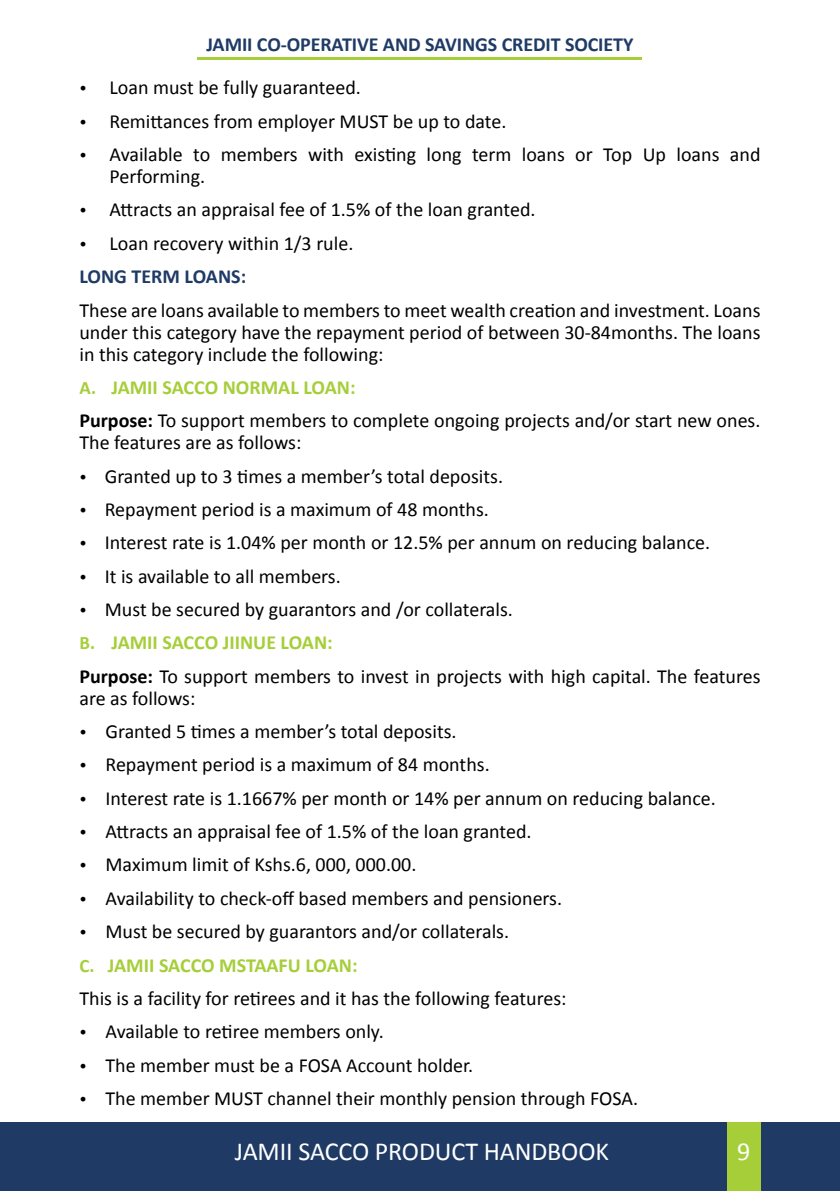
<style>
.page{position:relative;width:840px;height:1191px;background:#fff}
.page>*{position:absolute;margin:0;border:0;box-sizing:border-box;transform-origin:0 0}
.t1{font:26px "Calibri";letter-spacing:-.005em;color:#fff}
.t2{font:20px/33.4px "Calibri";color:#000}
.t3{font:700 20px "Calibri";letter-spacing:-.005em;color:#1f3b65}
.s1{font-weight:700;color:#1f3b65}
.s2{font-weight:700;font-size:19px;color:#a6ce39}
.s3{font-weight:700;color:#a6ce39}
.s4{font-weight:700}
</style>
<div class="page">
<div style="left:0;top:1123px;width:839px;height:68px;background:#1f3b65"></div>
<div style="left:726px;top:1123px;width:34px;height:68px;background:#a6ce39"></div>
<hr style="left:198px;top:57px;width:444px;height:2px;background:#a6ce39">
<p class="t3" style="left:206px;top:31px;width:428px">JAMII CO-OPERATIVE AND SAVINGS CREDIT SOCIETY</p>
<p class="t2" style="left:79px;top:71px;width:283px">• Loan must be fully guaranteed.</p>
<p class="t2" style="left:79px;top:104px;width:428px">• Remittances from employer MUST be up to date.</p>
<p class="t2" style="left:109px;top:143px;width:652px;line-height:22px;text-indent:-30px">• Available to members with existing long term loans or Top Up loans and<br>Performing.</p>
<p class="t2" style="left:79px;top:193px;width:457px">• Attracts an appraisal fee of 1.5% of the loan granted.</p>
<p class="t2" style="left:79px;top:226px;width:275px">• Loan recovery within 1/3 rule.<br><span class="s1">LONG TERM LOANS:</span></p>
<p class="t2" style="left:79px;top:299px;width:682px;line-height:22px;text-align:justify">These are loans available to members to meet wealth creation and investment. Loans under this category have the repayment period of between 30-84months. The loans in this category include the following:</p>
<p class="t2" style="left:79px;top:370px;width:682px"><span class="s2">A.</span> <span class="s3">JAMII SACCO NORMAL LOAN:<br></span><span class="s4">Purpose:</span> To support members to complete ongoing projects and/or start new ones.</p>
<p class="t2" style="left:79px;top:426px;width:223px">The features are as follows:</p>
<p class="t2" style="left:79px;top:459px;width:425px">• Granted up to 3 times a member’s total deposits.</p>
<p class="t2" style="left:79px;top:492px;width:411px">• Repayment period is a maximum of 48 months.</p>
<p class="t2" style="left:79px;top:526px;width:632px">• Interest rate is 1.04% per month or 12.5% per annum on reducing balance.</p>
<p class="t2" style="left:79px;top:559px;width:263px">• It is available to all members.</p>
<p class="t2" style="left:79px;top:593px;width:682px">• Must be secured by guarantors and /or collaterals.<br><span class="s2">B.</span> <span class="s3">JAMII SACCO JIINUE LOAN:<br></span><span class="s4">Purpose:</span> To support members to invest in projects with high capital. The features</p>
<p class="t2" style="left:79px;top:681px;width:117px">are as follows:</p>
<p class="t2" style="left:79px;top:715px;width:378px">• Granted 5 times a member’s total deposits.</p>
<p class="t2" style="left:79px;top:748px;width:411px">• Repayment period is a maximum of 84 months.</p>
<p class="t2" style="left:79px;top:781px;width:637px">• Interest rate is 1.1667% per month or 14% per annum on reducing balance.</p>
<p class="t2" style="left:79px;top:815px;width:453px">• Attracts an appraisal fee of 1.5% of the loan granted.</p>
<p class="t2" style="left:79px;top:848px;width:338px">• Maximum limit of Kshs.6, 000, 000.00.</p>
<p class="t2" style="left:79px;top:881px;width:484px">• Availability to check-off based members and pensioners.</p>
<p class="t2" style="left:79px;top:915px;width:488px">• Must be secured by guarantors and/or collaterals.<br><span class="s2">C.</span> <span class="s3">JAMII SACCO MSTAAFU LOAN:<br></span>This is a facility for retirees and it has the following features:</p>
<p class="t2" style="left:79px;top:1015px;width:306px">• Available to retiree members only.</p>
<p class="t2" style="left:79px;top:1048px;width:395px">• The member must be a FOSA Account holder.</p>
<p class="t2" style="left:79px;top:1081px;width:560px">• The member MUST channel their monthly pension through FOSA.</p>
<h1 class="t1" style="left:235px;top:1134px;width:375px">JAMII SACCO PRODUCT HANDBOOK</h1>
<h1 class="t1" style="left:736px;top:1135px;width:15px">9</h1>
</div>
